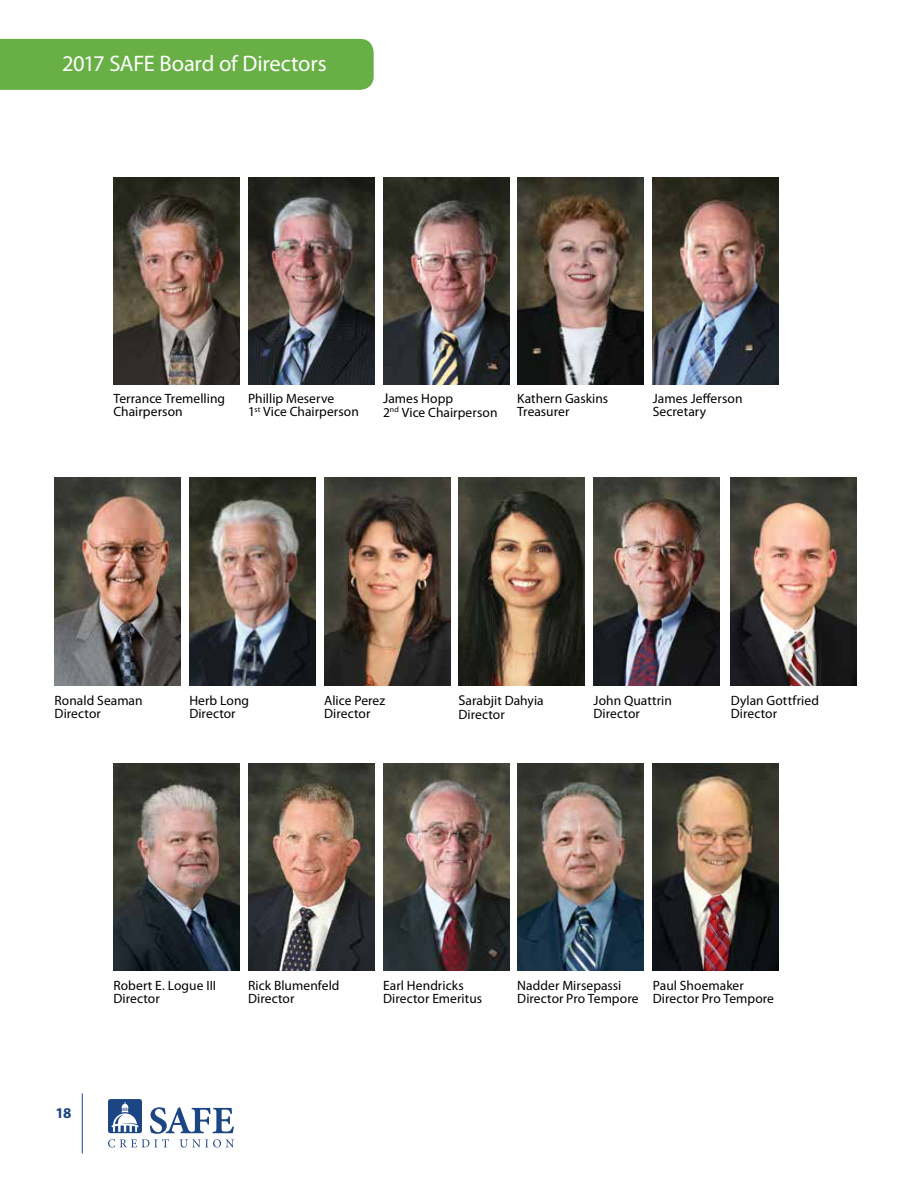
<style>
.page{position:relative;width:918px;height:1188px;background:#fff}
.page>*{position:absolute;margin:0;border:0;box-sizing:border-box;transform-origin:0 0}
.t1{font:22.5px "Myriad Pro";letter-spacing:-.01em;color:#fff}
.t2{font:700 15px "Myriad Pro";color:#1c4583}
.t3{font:13.5px/13.5px "Myriad Pro";letter-spacing:.005em;color:#000}
.s1{font-size:14.25px}
</style>
<div class="page">
<svg style="left:108px;top:1099px;width:126px;height:49px"></svg>
<hr style="left:82px;top:1094px;width:1px;height:59px;background:#1c4583">
<div style="left:0;top:39px;width:374px;height:51px;background:#68b045"></div>
<img style="left:55px;top:478px;width:126px;height:207px">
<img style="left:248px;top:177px;width:126px;height:208px">
<img style="left:517px;top:177px;width:126px;height:208px">
<img style="left:653px;top:177px;width:126px;height:208px">
<img style="left:189px;top:478px;width:126px;height:207px">
<img style="left:113px;top:177px;width:126px;height:208px">
<img style="left:383px;top:177px;width:126px;height:208px">
<img style="left:517px;top:764px;width:126px;height:207px">
<img style="left:653px;top:764px;width:126px;height:207px">
<img style="left:324px;top:478px;width:126px;height:207px">
<img style="left:458px;top:478px;width:126px;height:207px">
<img style="left:731px;top:478px;width:126px;height:207px">
<img style="left:383px;top:764px;width:126px;height:207px">
<img style="left:113px;top:764px;width:126px;height:207px">
<img style="left:248px;top:764px;width:126px;height:207px">
<img style="left:594px;top:478px;width:126px;height:207px">
<h1 class="t1" style="left:62px;top:49px;width:266px">2017 SAFE Board of Directors</h1>
<p class="t3" style="left:248px;top:391px;width:112px">Phillip Meserve<br>1<sup>st</sup> Vice Chairperson</p>
<p class="t3" style="left:517px;top:391px;width:93px">Kathern Gaskins<br>Treasurer</p>
<p class="t3" style="left:653px;top:391px;width:91px">James Jefferson<br>Secretary</p>
<p class="t3" style="left:113px;top:391px;width:113px">Terrance Tremelling<br>Chairperson</p>
<p class="t3" style="left:383px;top:392px;width:116px"><span class="s1">J</span>ames Hopp<br>2<sup>nd</sup> Vice Chairperson</p>
<p class="t3" style="left:55px;top:693px;width:90px">Ronald Seaman<br>Director</p>
<p class="t3" style="left:189px;top:693px;width:61px">Herb Long<br>Director</p>
<p class="t3" style="left:324px;top:693px;width:63px">Alice Perez<br>Director</p>
<p class="t3" style="left:458px;top:694px;width:87px"><span class="s1">S</span>arabjit Dahyia<br>Director</p>
<p class="t3" style="left:731px;top:693px;width:90px">Dylan Gottfried<br>Director</p>
<p class="t3" style="left:594px;top:693px;width:80px">John Quattrin<br>Director</p>
<p class="t2" style="left:56px;top:1103px;width:18px">18</p>
<p class="t3" style="left:113px;top:978px;width:104px">Robert E. Logue III<br>Director</p>
<p class="t3" style="left:248px;top:978px;width:93px">Rick Blumenfeld<br>Director</p>
<p class="t3" style="left:383px;top:978px;width:100px">Earl Hendricks<br>Director Emeritus</p>
<p class="t3" style="left:517px;top:978px;width:123px">Nadder Mirsepassi<br>Director Pro Tempore</p>
<p class="t3" style="left:653px;top:978px;width:123px">Paul Shoemaker<br>Director Pro Tempore</p>
</div>
